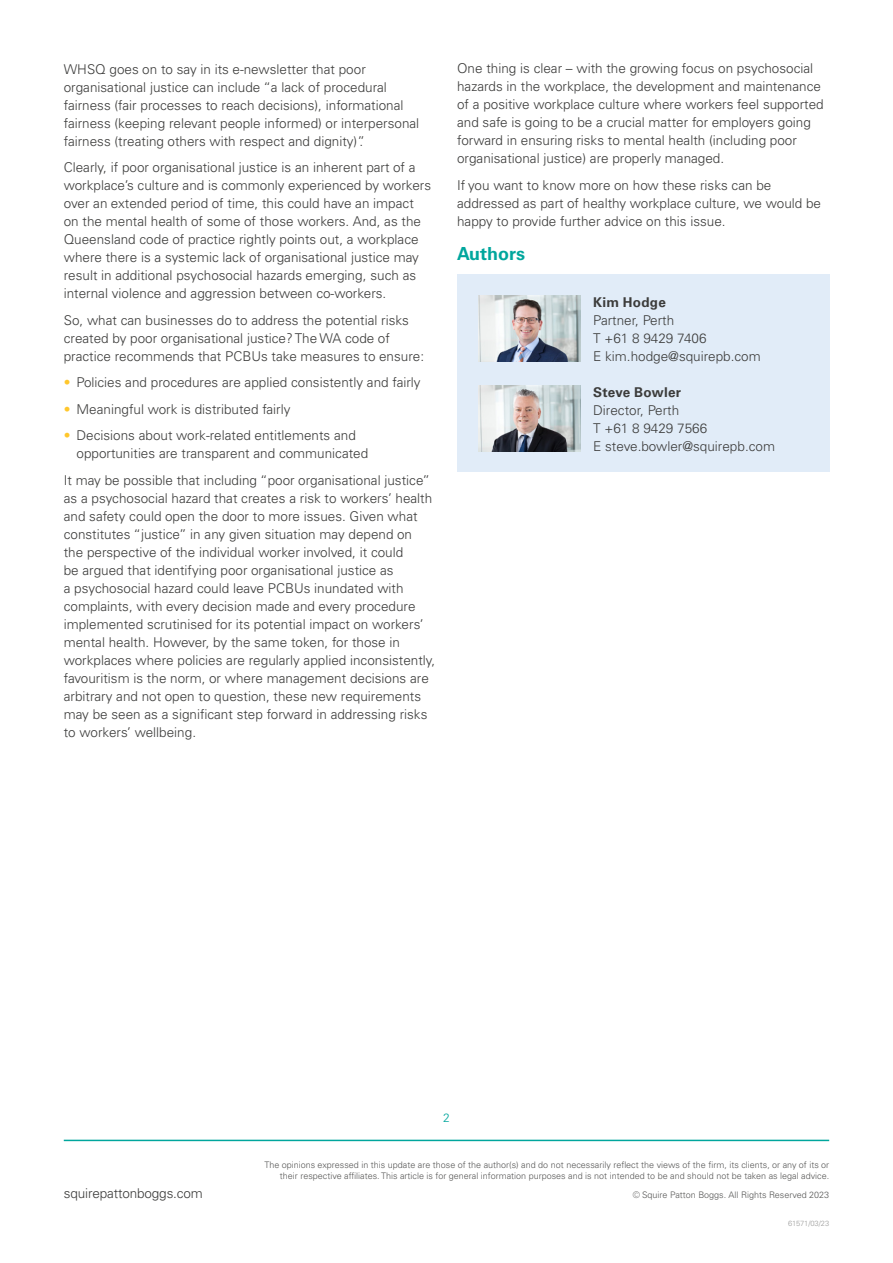
<style>
.page{position:relative;width:893px;height:1263px;background:#fff}
.page>*{position:absolute;margin:0;border:0;box-sizing:border-box;transform-origin:0 0}
.t1{font:700 18px "Univers LTCYR 65";color:#00a69d}
.t2{font:300 13.5px/18px "Univers LTCYR 45";color:#3c3c3b}
.t3{font:700 13.5px "Univers LTCYR 65";letter-spacing:.015em;color:#3c3c3b}
.t4{font:300 12px "Univers LTCYR 45";color:#00a69d}
.t5{font:300 9px/10.8px "Univers LTCYR 45";color:#575756;text-align:right}
.t6{font:300 7.5px "Univers LTCYR 45";color:#9d9d9c}
.s1{color:#ffc72c}
</style>
<div class="page">
<hr style="left:64px;top:1140px;width:765px;height:1px;background:#00a69d">
<div style="left:457px;top:275px;width:372px;height:197px;background:#e1ecf8"></div>
<img style="left:478px;top:296px;width:102px;height:66px">
<img style="left:478px;top:386px;width:102px;height:66px">
<p class="t2" style="left:64px;top:59px;width:357px">WHSQ goes on to say in its e-newsletter that poor organisational justice can include “a lack of procedural fairness (fair processes to reach decisions), informational fairness (keeping relevant people informed) or interpersonal fairness (treating others with respect and dignity)”.</p>
<p class="t2" style="left:64px;top:158px;width:369px">Clearly, if poor organisational justice is an inherent part of a workplace’s culture and is commonly experienced by workers over an extended period of time, this could have an impact on the mental health of some of those workers. And, as the Queensland code of practice rightly points out, a workplace where there is a systemic lack of organisational justice may result in additional psychosocial hazards emerging, such as internal violence and aggression between co-workers.</p>
<p class="t2" style="left:64px;top:310px;width:362px">So, what can businesses do to address the potential risks created by poor organisational justice? The WA code of practice recommends that PCBUs take measures to ensure:</p>
<p class="t2" style="left:64px;top:373px;width:358px"><span class="s1">•</span> Policies and procedures are applied consistently and fairly</p>
<p class="t2" style="left:64px;top:399px;width:228px"><span class="s1">•</span> Meaningful work is distributed fairly</p>
<p class="t2" style="left:77px;top:426px;width:293px;text-indent:-13px"><span class="s1">•</span> Decisions about work-related entitlements and opportunities are transparent and communicated</p>
<p class="t2" style="left:64px;top:470px;width:373px">It may be possible that including “poor organisational justice” as a psychosocial hazard that creates a risk to workers’ health and safety could open the door to more issues. Given what constitutes “justice” in any given situation may depend on<br>the perspective of the individual worker involved, it could<br>be argued that identifying poor organisational justice as<br>a psychosocial hazard could leave PCBUs inundated with complaints, with every decision made and every procedure implemented scrutinised for its potential impact on workers’ mental health. However, by the same token, for those in workplaces where policies are regularly applied inconsistently, favouritism is the norm, or where management decisions are arbitrary and not open to question, these new requirements may be seen as a significant step forward in addressing risks to workers’ wellbeing.</p>
<p class="t2" style="left:457px;top:59px;width:368px">One thing is clear – with the growing focus on psychosocial hazards in the workplace, the development and maintenance of a positive workplace culture where workers feel supported and safe is going to be a crucial matter for employers going forward in ensuring risks to mental health (including poor organisational justice) are properly managed.</p>
<p class="t2" style="left:457px;top:176px;width:365px">If you want to know more on how these risks can be addressed as part of healthy workplace culture, we would be happy to provide further advice on this issue.</p>
<h1 class="t1" style="left:457px;top:241px;width:70px">Authors</h1>
<p class="t3" style="left:593px;top:293px;width:74px">Kim Hodge</p>
<p class="t2" style="left:593px;top:311px;width:169px">Partner, Perth<br>T +61 8 9429 7406<br>E kim.hodge@squirepb.com</p>
<p class="t3" style="left:593px;top:383px;width:89px">Steve Bowler</p>
<p class="t2" style="left:593px;top:401px;width:183px">Director, Perth<br>T +61 8 9429 7566<br>E steve.bowler@squirepb.com</p>
<p class="t4" style="left:443px;top:1110px;width:8px">2</p>
<p class="t2" style="left:64px;top:1184px;width:141px">squirepattonboggs.com</p>
<p class="t5" style="left:265px;top:1159px;width:566px">The opinions expressed in this update are those of the author(s) and do not necessarily reflect the views of the firm, its clients, or any of its or their respective affiliates. This article is for general information purposes and is not intended to be and should not be taken as legal advice.</p>
<p class="t5" style="left:633px;top:1189px;width:198px">© Squire Patton Boggs. All Rights Reserved 2023</p>
<p class="t6" style="left:788px;top:1218px;width:43px">61571/03/23</p>
</div>
